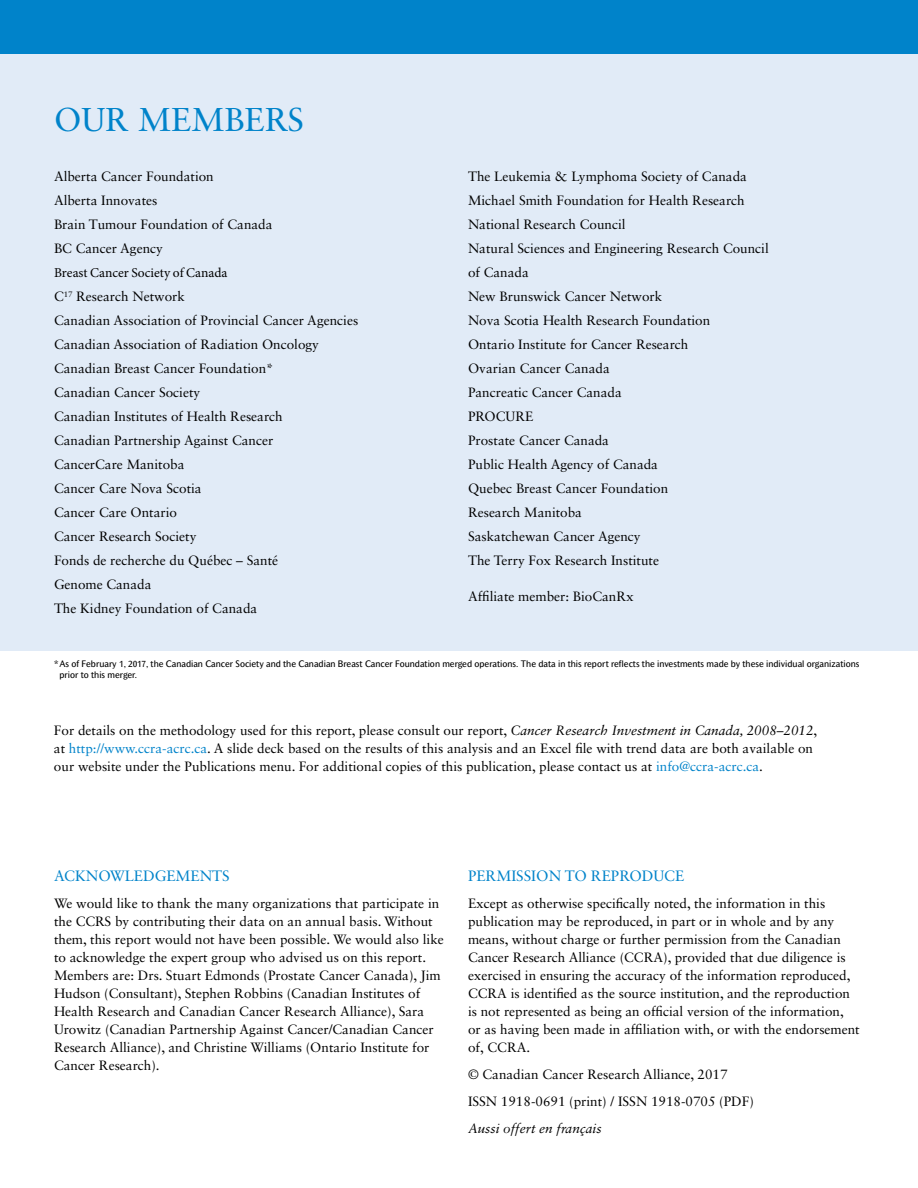
<style>
.page{position:relative;width:918px;height:1188px;background:#fff}
.page>*{position:absolute;margin:0;border:0;box-sizing:border-box;transform-origin:0 0}
.t1{font:33px "Sabon LT Std";color:#0083ca}
.t2{font:15px "Sabon LT Std";color:#0083ca}
.t3{font:13.5px/24px "Sabon LT Std";color:#000}
.t4{font:13.5px "Minion Pro";color:#000}
.t5{font:italic 13.5px "Sabon LT Std";color:#000}
.t6{font:9px/11.2px "Mahsuri Sans MT Std";color:#000}
.s1{font-style:italic}
.s2{color:#0083ca}
</style>
<div class="page">
<div style="left:0;top:0;width:918px;height:54px;background:#0083ca"></div>
<div style="left:0;top:54px;width:918px;height:597px;background:#e1ebf7"></div>
<h1 class="t1" style="left:54px;top:100px;width:252px">OUR MEMBERS</h1>
<p class="t3" style="left:54px;top:165px;width:220px">Alberta Cancer Foundation<br>Alberta Innovates<br>Brain Tumour Foundation of Canada<br>BC Cancer Agency</p>
<p class="t4" style="left:54px;top:263px;width:175px">Breast Cancer Society of Canada</p>
<p class="t3" style="left:54px;top:284px;width:306px">C<sup>17</sup> Research Network<br>Canadian Association of Provincial Cancer Agencies<br>Canadian Association of Radiation Oncology<br>Canadian Breast Cancer Foundation*<br>Canadian Cancer Society<br>Canadian Institutes of Health Research<br>Canadian Partnership Against Cancer<br>CancerCare Manitoba<br>Cancer Care Nova Scotia<br>Cancer Care Ontario<br>Cancer Research Society<br>Fonds de recherche du Québec – Santé<br>Genome Canada<br>The Kidney Foundation of Canada</p>
<p class="t3" style="left:468px;top:165px;width:302px">The Leukemia &amp; Lymphoma Society of Canada<br>Michael Smith Foundation for Health Research<br>National Research Council<br>Natural Sciences and Engineering Research Council of Canada<br>New Brunswick Cancer Network<br>Nova Scotia Health Research Foundation<br>Ontario Institute for Cancer Research<br>Ovarian Cancer Canada<br>Pancreatic Cancer Canada<br>PROCURE<br>Prostate Cancer Canada<br>Public Health Agency of Canada<br>Quebec Breast Cancer Foundation<br>Research Manitoba<br>Saskatchewan Cancer Agency<br>The Terry Fox Research Institute</p>
<p class="t3" style="left:468px;top:585px;width:167px">Affliate member: BioCanRx</p>
<p class="t6" style="left:59px;top:658px;width:801px;text-indent:-5px">*As of February 1, 2017, the Canadian Cancer Society and the Canadian Breast Cancer Foundation merged operations. The data in this report refects the investments made by these individual organizations prior to this merger.</p>
<p class="t3" style="left:54px;top:722px;width:765px;line-height:18px">For details on the methodology used for this report, please consult our report, <span class="s1">Cancer Research Investment in Canada, 2008–2012</span>, at <span class="s2">http://www.ccra-acrc.ca</span>. A slide deck based on the results of this analysis and an Excel fle with trend data are both available on our website under the Publications menu. For additional copies of this publication, please contact us at <span class="s2">info@ccra-acrc.ca</span>.</p>
<p class="t2" style="left:54px;top:867px;width:177px">ACKNOWLEDGEMENTS</p>
<p class="t3" style="left:54px;top:894px;width:391px;line-height:18px">We would like to thank the many organizations that participate in the CCRS by contributing their data on an annual basis. Without them, this report would not have been possible. We would also like to acknowledge the expert group who advised us on this report.<br>Members are: Drs. Stuart Edmonds (Prostate Cancer Canada), Jim Hudson (Consultant), Stephen Robbins (Canadian Institutes of Health Research and Canadian Cancer Research Alliance), Sara Urowitz (Canadian Partnership Against Cancer/Canadian Cancer Research Alliance), and Christine Williams (Ontario Institute for Cancer Research).</p>
<p class="t2" style="left:468px;top:867px;width:218px">PERMISSION TO REPRODUCE</p>
<p class="t3" style="left:468px;top:894px;width:393px;line-height:18px">Except as otherwise specifcally noted, the information in this publication may be reproduced, in part or in whole and by any means, without charge or further permission from the Canadian Cancer Research Alliance (CCRA), provided that due diligence is exercised in ensuring the accuracy of the information reproduced, CCRA is identifed as the source institution, and the reproduction is not represented as being an offcial version of the information, or as having been made in affliation with, or with the endorsement of, CCRA.</p>
<p class="t3" style="left:468px;top:1062px;width:261px">© Canadian Cancer Research Alliance, 2017</p>
<p class="t3" style="left:468px;top:1089px;width:287px">ISSN 1918-0691 (print) / ISSN 1918-0705 (PDF)</p>
<p class="t5" style="left:468px;top:1120px;width:135px">Aussi offert en français</p>
</div>
